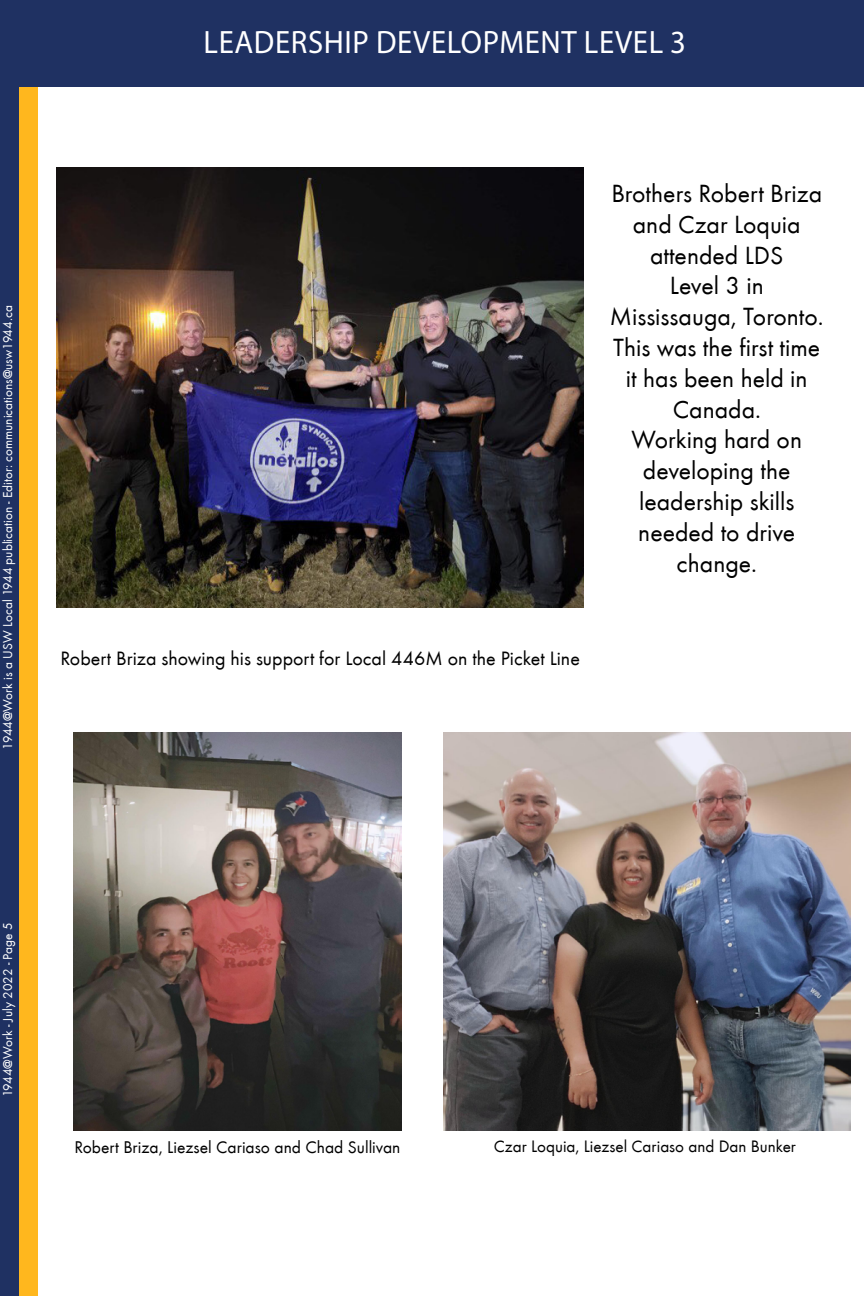
<style>
.page{position:relative;width:864px;height:1296px;background:#fff}
.page>*{position:absolute;margin:0;border:0;box-sizing:border-box;transform-origin:0 0}
.t1{font:32.4px "Myriad Pro";letter-spacing:.02em;color:#fff;scale:.95 1}
.t2{font:25.8px/30.9px "Futura T";color:#000;text-align:center}
.t3{font:20.1px "Futura T";color:#000}
.t4{font:17.4px "Futura T";color:#000}
.t5{font:17.1px "Futura T";color:#000}
.t6{font:13.2px "Futura T";color:#fff}
</style>
<div class="page">
<div style="left:0;top:104px;width:19px;height:1192px;background:#1f3162"></div>
<div style="left:19px;top:36px;width:19px;height:1260px;background:#ffb71e"></div>
<div style="left:0;top:0;width:864px;height:87px;background:#1f3162"></div>
<img style="left:57px;top:168px;width:527px;height:439px">
<img style="left:73px;top:732px;width:329px;height:399px">
<img style="left:443px;top:732px;width:407px;height:399px">
<p class="t1" style="left:204px;top:22px;width:509px">LEADERSHIP DEVELOPMENT LEVEL 3</p>
<p class="t6" style="left:0;top:750px;width:446px;rotate:-90deg">1944@Work is a USW Local 1944 publication - Editor: communications@usw1944.ca</p>
<p class="t3" style="left:60px;top:647px;width:521px">Robert Briza showing his support for Local 446M on the Picket Line</p>
<p class="t2" style="left:610px;top:178px;width:215px">Brothers Robert Briza and Czar Loquia attended LDS<br>Level 3 in<br>Mississauga, Toronto.<br>This was the first time it has been held in<br>Canada.<br>Working hard on developing the leadership skills needed to drive change.</p>
<p class="t6" style="left:0;top:1097px;width:176px;rotate:-90deg">1944@Work - July 2022 - Page 5</p>
<p class="t4" style="left:74px;top:1137px;width:328px">Robert Briza, Liezsel Cariaso and Chad Sullivan</p>
<p class="t5" style="left:494px;top:1137px;width:304px">Czar Loquia, Liezsel Cariaso and Dan Bunker</p>
</div>
